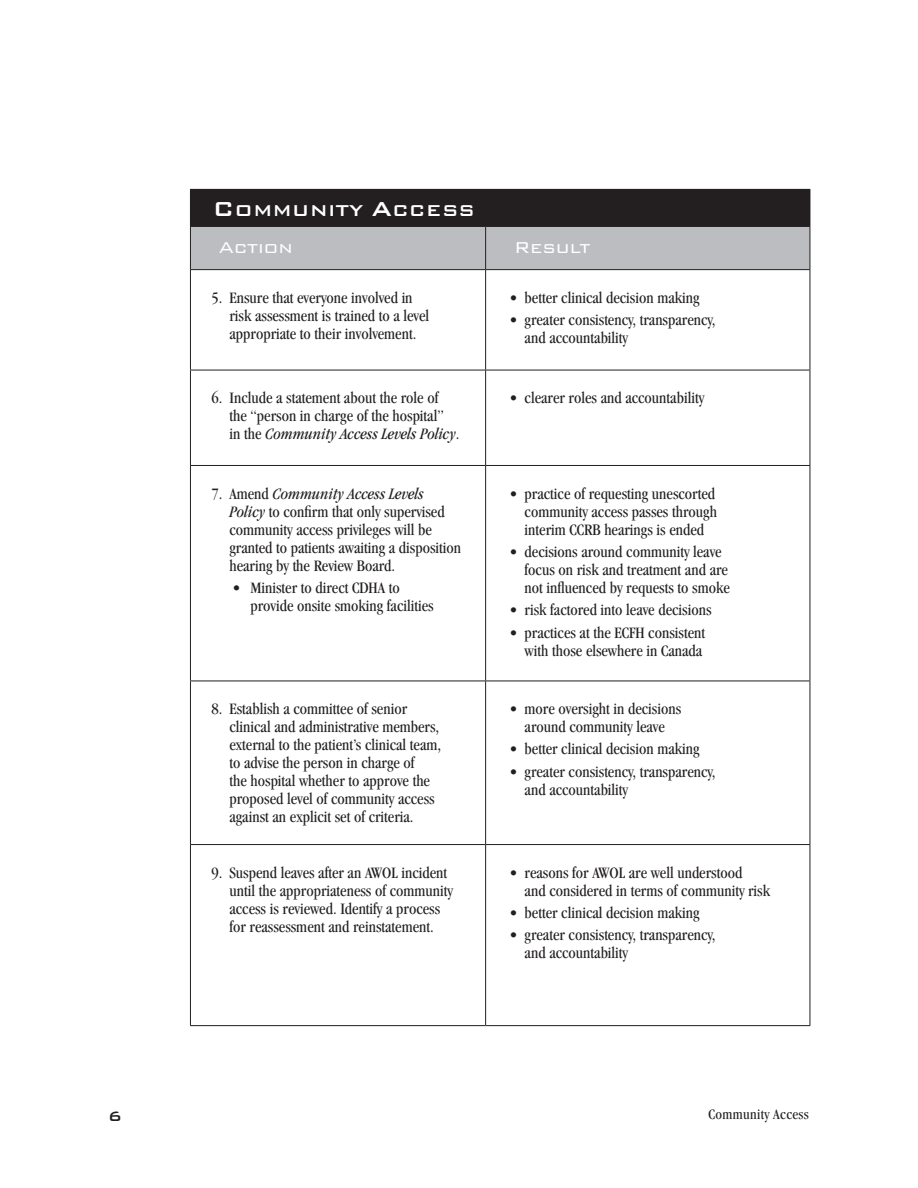
<style>
.page{position:relative;width:918px;height:1188px;background:#fff}
.page>*{position:absolute;margin:0;border:0;box-sizing:border-box;transform-origin:0 0}
.t1{font:500 21px/37.2px "Bank Gothic BT";color:#fff}
.t2{font:300 21px "Bank Gothic BT";color:#fff}
.t3{font:500 18px "Bank Gothic BT";color:#231f20}
.t4{font:condensed 16.5px/18px "Garamond";color:#231f20}
.t5{font:condensed 15px "Garamond";letter-spacing:.02em;color:#231f20}
.s1{font-size:27px}
.s2{font-weight:300}
.s3{font-style:italic}
</style>
<div class="page">
<div style="left:190px;top:189px;width:620px;height:37px;background:#231f20"></div>
<div style="left:191px;top:227px;width:619px;height:42px;background:#bcbdc0"></div>
<hr style="left:190px;top:270px;width:1px;height:100px;background:#231f20">
<hr style="left:485px;top:270px;width:1px;height:100px;background:#231f20">
<hr style="left:810px;top:270px;width:1px;height:100px;background:#231f20">
<hr style="left:190px;top:370px;width:296px;height:1px;background:#231f20">
<hr style="left:190px;top:370px;width:1px;height:95px;background:#231f20">
<hr style="left:486px;top:370px;width:324px;height:1px;background:#231f20">
<hr style="left:485px;top:370px;width:1px;height:95px;background:#231f20">
<hr style="left:810px;top:370px;width:1px;height:95px;background:#231f20">
<hr style="left:190px;top:465px;width:296px;height:1px;background:#231f20">
<hr style="left:190px;top:466px;width:1px;height:215px;background:#231f20">
<hr style="left:486px;top:465px;width:324px;height:1px;background:#231f20">
<hr style="left:485px;top:466px;width:1px;height:215px;background:#231f20">
<hr style="left:810px;top:466px;width:1px;height:215px;background:#231f20">
<hr style="left:190px;top:681px;width:296px;height:1px;background:#231f20">
<hr style="left:190px;top:681px;width:1px;height:163px;background:#231f20">
<hr style="left:486px;top:681px;width:324px;height:1px;background:#231f20">
<hr style="left:485px;top:681px;width:1px;height:163px;background:#231f20">
<hr style="left:810px;top:681px;width:1px;height:163px;background:#231f20">
<hr style="left:190px;top:844px;width:296px;height:1px;background:#231f20">
<hr style="left:190px;top:845px;width:1px;height:180px;background:#231f20">
<hr style="left:486px;top:844px;width:324px;height:1px;background:#231f20">
<hr style="left:485px;top:845px;width:1px;height:180px;background:#231f20">
<hr style="left:810px;top:845px;width:1px;height:180px;background:#231f20">
<hr style="left:190px;top:1025px;width:296px;height:1px;background:#231f20">
<hr style="left:486px;top:1025px;width:324px;height:1px;background:#231f20">
<hr style="left:810px;top:190px;width:1px;height:36px;background:#231f20">
<hr style="left:190px;top:226px;width:296px;height:1px;background:#231f20">
<hr style="left:190px;top:227px;width:1px;height:42px;background:#231f20">
<hr style="left:486px;top:226px;width:324px;height:1px;background:#231f20">
<hr style="left:485px;top:227px;width:1px;height:42px;background:#231f20">
<hr style="left:810px;top:227px;width:1px;height:42px;background:#231f20">
<hr style="left:190px;top:269px;width:296px;height:1px;background:#231f20">
<hr style="left:486px;top:269px;width:324px;height:1px;background:#231f20">
<p class="t1" style="left:213px;top:191px;width:264px"><span class="s1">C</span>OMMUNITY <span class="s1">A</span>CCESS<br><span class="s2">Action</span></p>
<p class="t2" style="left:514px;top:237px;width:78px">Result</p>
<p class="t4" style="left:229px;top:288px;width:201px;text-indent:-18px">5. Ensure that everyone involved in risk assessment is trained to a level appropriate to their involvement.</p>
<p class="t4" style="left:510px;top:288px;width:191px">• better clinical decision making</p>
<p class="t4" style="left:525px;top:311px;width:192px;text-indent:-15px">• greater consistency, transparency, and accountability</p>
<p class="t4" style="left:229px;top:389px;width:232px;text-indent:-18px">6. Include a statement about the role of the “person in charge of the hospital”<br>in the <span class="s3">Community Access Levels Policy</span>.</p>
<p class="t4" style="left:510px;top:389px;width:196px">• clearer roles and accountability</p>
<p class="t4" style="left:229px;top:484px;width:233px;text-indent:-18px">7. Amend <span class="s3">Community Access Levels Policy</span> to confirm that only supervised community access privileges will be granted to patients awaiting a disposition hearing by the Review Board.</p>
<p class="t4" style="left:250px;top:579px;width:185px;text-indent:-18px">• Minister to direct CDHA to provide onsite smoking facilities</p>
<p class="t4" style="left:525px;top:484px;width:194px;text-align:justify;text-indent:-15px">• practice of requesting unescorted community access passes through interim CCRB hearings is ended</p>
<p class="t4" style="left:525px;top:543px;width:207px;text-indent:-15px">• decisions around community leave focus on risk and treatment and are not influenced by requests to smoke</p>
<p class="t4" style="left:510px;top:601px;width:203px">• risk factored into leave decisions</p>
<p class="t4" style="left:510px;top:623px;width:197px;text-align:right">• practices at the ECFH consistent with those elsewhere in Canada</p>
<p class="t4" style="left:229px;top:700px;width:213px;text-indent:-18px">8. Establish a committee of senior clinical and administrative members, external to the patient’s clinical team, to advise the person in charge of<br>the hospital whether to approve the proposed level of community access against an explicit set of criteria.</p>
<p class="t4" style="left:510px;top:700px;width:173px;text-align:center">• more oversight in decisions around community leave</p>
<p class="t4" style="left:510px;top:740px;width:191px">• better clinical decision making</p>
<p class="t4" style="left:525px;top:762px;width:192px;text-indent:-15px">• greater consistency, transparency, and accountability</p>
<p class="t4" style="left:229px;top:863px;width:225px;text-indent:-18px">9. Suspend leaves after an AWOL incident until the appropriateness of community access is reviewed. Identify a process for reassessment and reinstatement.</p>
<p class="t4" style="left:525px;top:863px;width:247px;text-indent:-15px">• reasons for AWOL are well understood<br>and considered in terms of community risk</p>
<p class="t4" style="left:510px;top:904px;width:191px">• better clinical decision making</p>
<p class="t4" style="left:525px;top:926px;width:192px;text-indent:-15px">• greater consistency, transparency, and accountability</p>
<p class="t3" style="left:108px;top:1106px;width:15px">6</p>
<p class="t5" style="left:709px;top:1106px;width:102px">Community Access</p>
</div>
